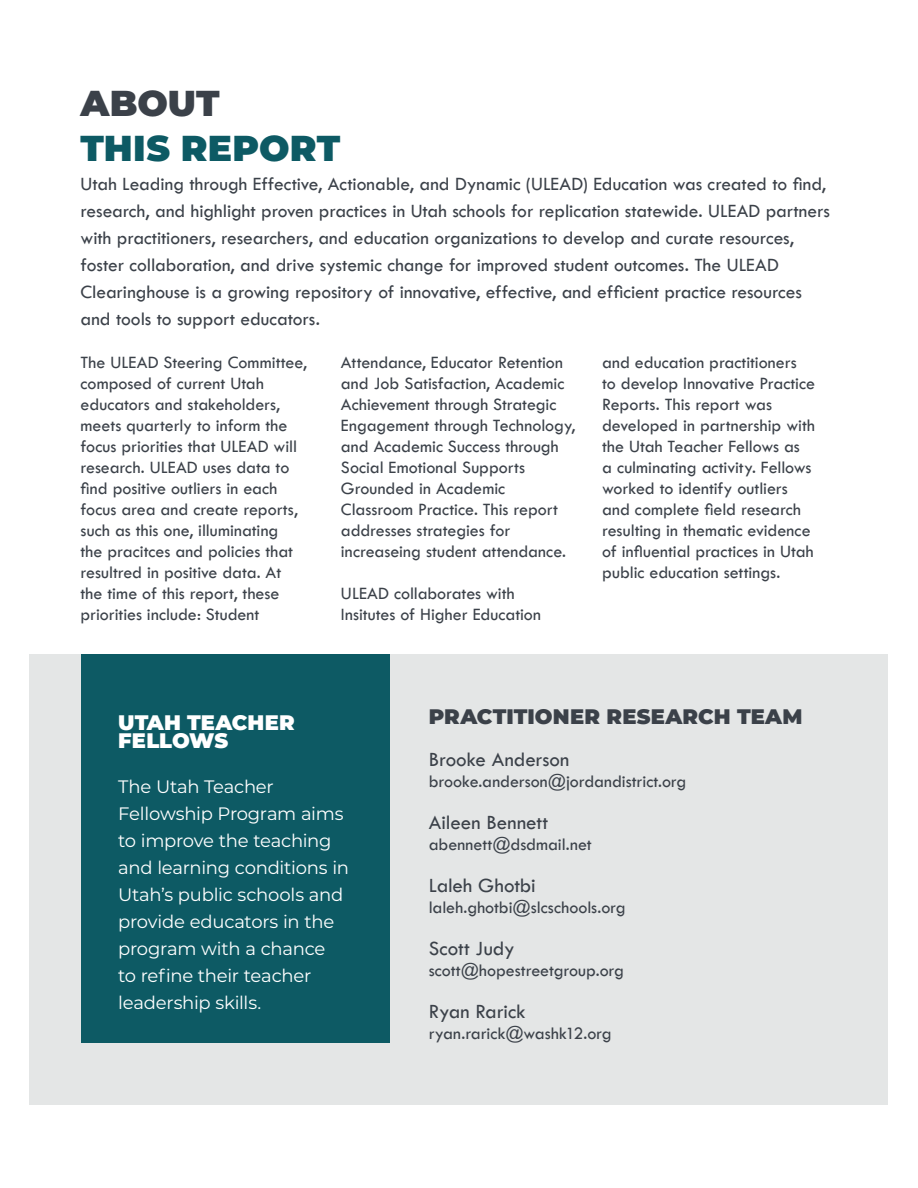
<style>
.page{position:relative;width:918px;height:1188px;background:#fff}
.page>*{position:absolute;margin:0;border:0;box-sizing:border-box;transform-origin:0 0}
.t1{font:900 36px "Montserrat";letter-spacing:.005em;color:#0d5a64}
.t2{font:900 36px "Montserrat";color:#3b4149}
.t3{font:21px "Tw Cen";color:#3b4149}
.t4{font:900 21px "Montserrat";letter-spacing:.01em;color:#3b4149}
.t5{font:900 21px/18px "Montserrat";color:#fff}
.t6{font:19.5px/27px "Tw Cen";letter-spacing:-.005em;color:#3b4149}
.t7{font:18px/21px "Tw Cen";letter-spacing:-.005em;color:#3b4149}
.t8{font:18px/27px "Montserrat";letter-spacing:-.015em;color:#fff}
</style>
<div class="page">
<div style="left:30px;top:654px;width:858px;height:451px;background:#e4e6e6"></div>
<div style="left:81px;top:654px;width:309px;height:389px;background:#0d5a64"></div>
<p class="t2" style="left:81px;top:76px;width:140px">ABOUT</p>
<h1 class="t1" style="left:81px;top:121px;width:261px">THIS REPORT</h1>
<p class="t6" style="left:81px;top:170px;width:751px">Utah Leading through Effective, Actionable, and Dynamic (ULEAD) Education was created to find, research, and highlight proven practices in Utah schools for replication statewide. ULEAD partners with practitioners, researchers, and education organizations to develop and curate resources, foster collaboration, and drive systemic change for improved student outcomes. The ULEAD Clearinghouse is a growing repository of innovative, effective, and efficient practice resources and tools to support educators.</p>
<p class="t7" style="left:81px;top:351px;width:228px">The ULEAD Steering Committee, composed of current Utah educators and stakeholders, meets quarterly to inform the focus priorities that ULEAD will research. ULEAD uses data to find positive outliers in each focus area and create reports, such as this one, illuminating<br>the pracitces and policies that resultred in positive data. At the time of this report, these priorities include: Student</p>
<p class="t7" style="left:341px;top:352px;width:236px">Attendance, Educator Retention and Job Satisfaction, Academic<br>Achievement through Strategic<br>Engagement through Technology, and Academic Success through<br>Social Emotional Supports<br>Grounded in Academic<br>Classroom Practice. This report addresses strategies for increaseing student attendance.</p>
<p class="t7" style="left:602px;top:352px;width:215px">and education practitioners<br>to develop Innovative Practice<br>Reports. This report was developed in partnership with the Utah Teacher Fellows as<br>a culminating activity. Fellows worked to identify outliers and complete field research resulting in thematic evidence of influential practices in Utah public education settings.</p>
<p class="t7" style="left:341px;top:583px;width:202px">ULEAD collaborates with<br>Insitutes of Higher Education</p>
<p class="t5" style="left:118px;top:712px;width:178px">UTAH TEACHER<br>FELLOWS</p>
<p class="t8" style="left:118px;top:773px;width:232px">The Utah Teacher<br>Fellowship Program aims to improve the teaching and learning conditions in<br>Utah’s public schools and provide educators in the program with a chance<br>to refine their teacher leadership skills.</p>
<p class="t4" style="left:429px;top:701px;width:375px">PRACTITIONER RESEARCH TEAM</p>
<p class="t3" style="left:429px;top:747px;width:142px">Brooke Anderson</p>
<p class="t7" style="left:429px;top:771px;width:259px">brooke.anderson@jordandistrict.org</p>
<p class="t3" style="left:429px;top:810px;width:121px">Aileen Bennett</p>
<p class="t7" style="left:429px;top:834px;width:164px">abennett@dsdmail.net</p>
<p class="t3" style="left:429px;top:873px;width:109px">Laleh Ghotbi</p>
<p class="t7" style="left:429px;top:897px;width:198px">laleh.ghotbi@slcschools.org</p>
<p class="t3" style="left:429px;top:936px;width:87px">Scott Judy</p>
<p class="t7" style="left:429px;top:960px;width:197px">scott@hopestreetgroup.org</p>
<p class="t3" style="left:429px;top:999px;width:98px">Ryan Rarick</p>
<p class="t7" style="left:429px;top:1023px;width:185px">ryan.rarick@washk12.org</p>
</div>
